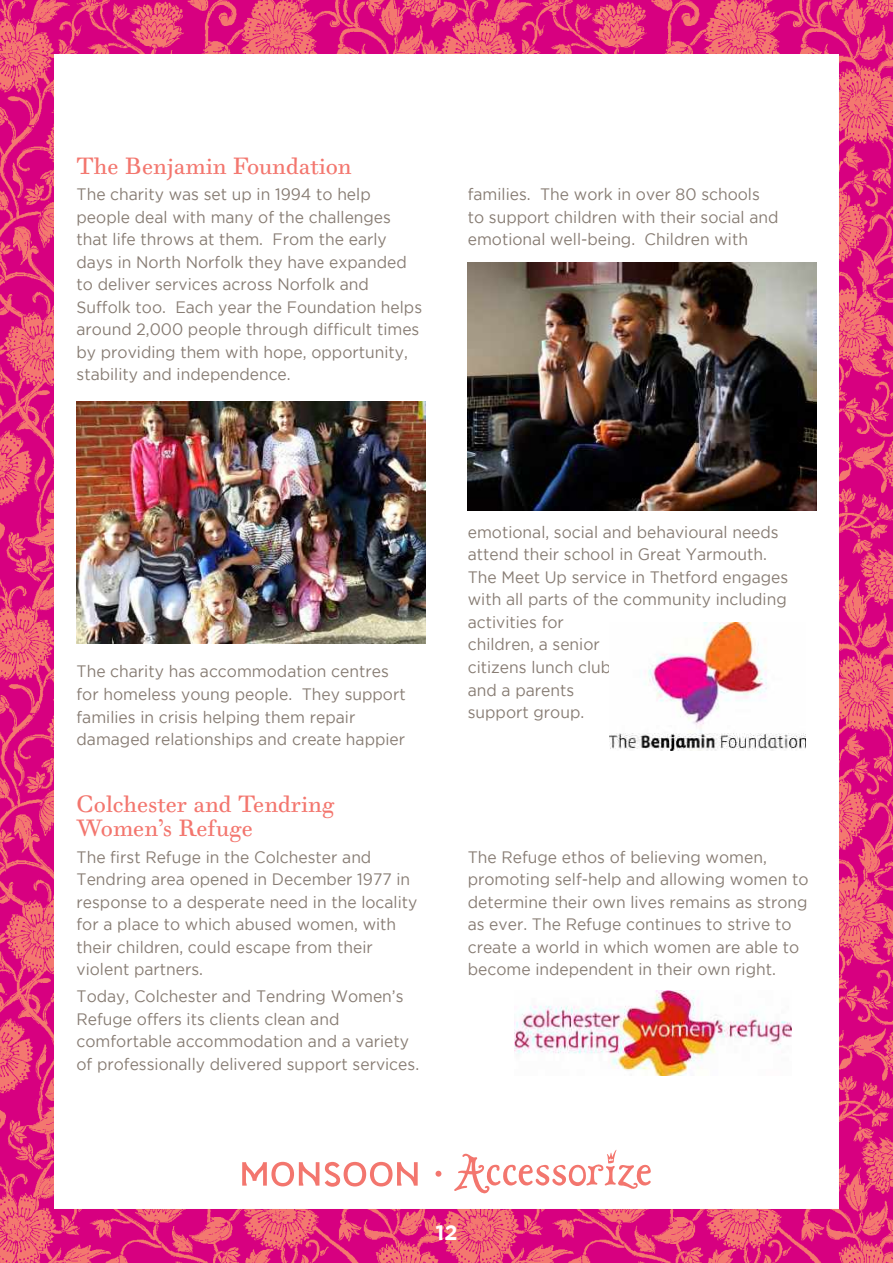
<style>
.page{position:relative;width:893px;height:1263px;background:#fff}
.page>*{position:absolute;margin:0;border:0;box-sizing:border-box;transform-origin:0 0}
.t1{font:22.5px/24px "Walbaum 10 Pro";color:#f3766e}
.t2{font:700 21px "Gotham";color:#fff}
.t3{font:16.5px/22.5px "Gotham";color:#877c73;scale:.95 1}
</style>
<div class="page">
<img style="left:0;top:0;width:893px;height:1263px">
<img style="left:610px;top:623px;width:196px;height:128px">
<img style="left:468px;top:263px;width:348px;height:247px">
<img style="left:77px;top:402px;width:348px;height:242px">
<img style="left:514px;top:990px;width:277px;height:85px">
<h1 class="t1" style="left:77px;top:154px;width:277px">The Benjamin Foundation</h1>
<p class="t3" style="left:77px;top:183px;width:365px">The charity was set up in 1994 to help people deal with many of the challenges that life throws at them. From the early days in North Norfolk they have expanded to deliver services across Norfolk and Suffolk too. Each year the Foundation helps around 2,000 people through difficult times by providing them with hope, opportunity, stability and independence.</p>
<p class="t3" style="left:468px;top:183px;width:329px">families. The work in over 80 schools to support children with their social and emotional well-being. Children with</p>
<p class="t3" style="left:77px;top:660px;width:348px">The charity has accommodation centres for homeless young people. They support families in crisis helping them repair damaged relationships and create happier</p>
<h1 class="t1" style="left:77px;top:792px;width:259px">Colchester and Tendring<br>Women’s Refuge</h1>
<p class="t3" style="left:77px;top:845px;width:360px">The first Refuge in the Colchester and Tendring area opened in December 1977 in response to a desperate need in the locality for a place to which abused women, with their children, could escape from their violent partners.</p>
<p class="t3" style="left:77px;top:985px;width:362px">Today, Colchester and Tendring Women’s Refuge offers its clients clean and comfortable accommodation and a variety of professionally delivered support services.</p>
<p class="t3" style="left:468px;top:521px;width:339px">emotional, social and behavioural needs attend their school in Great Yarmouth.<br>The Meet Up service in Thetford engages with all parts of the community including activities for<br>children, a senior<br>citizens lunch club<br>and a parents<br>support group.</p>
<p class="t3" style="left:468px;top:845px;width:360px">The Refuge ethos of believing women, promoting self-help and allowing women to determine their own lives remains as strong as ever. The Refuge continues to strive to create a world in which women are able to become independent in their own right.</p>
<p class="t2" style="left:435px;top:1220px;width:23px">12</p>
</div>
